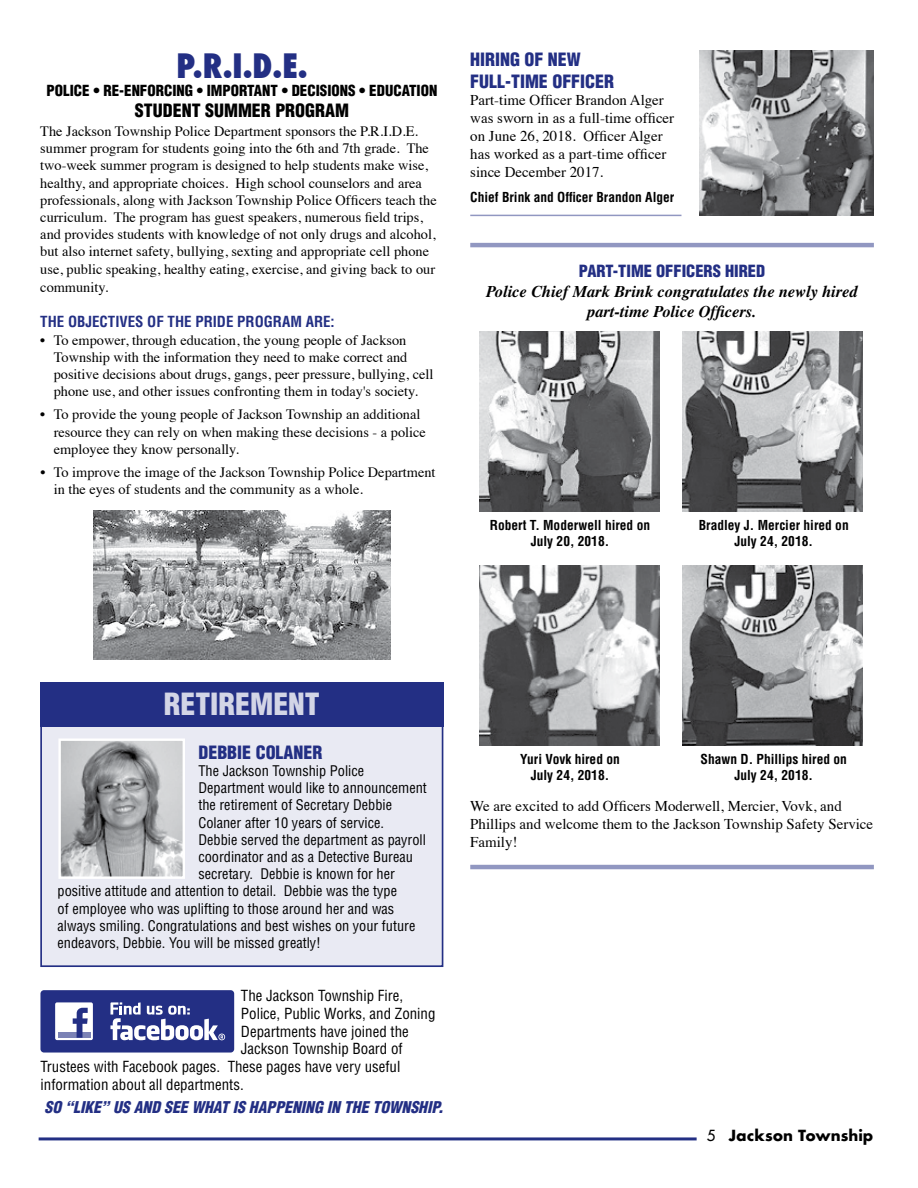
<style>
.page{position:relative;width:918px;height:1188px;background:#fff}
.page>*{position:absolute;margin:0;border:0;box-sizing:border-box;transform-origin:0 0}
.t1{font:800 condensed 32.85px "Futura";color:#232f84}
.t2{font:900 condensed 29.85px "Helvetica";color:#d3d5e6}
.t3{font:900 condensed 17.85px/21.5px "Helvetica";color:#232f84}
.t4{font:900 condensed 17.85px "Helvetica";color:#000}
.t5{font:italic 700 16.35px/19.6px "Times";color:#000;text-align:center}
.t6{font:900 condensed 16.35px "Helvetica";color:#232f84}
.t7{font:italic 900 condensed 15.9px "Helvetica";color:#232f84}
.t8{font:15px/17.9px "Times";color:#000}
.t9{font:condensed 15px "Helvetica";color:#000}
.t10{font:900 condensed 15px "Helvetica";color:#000}
.t11{font:700 condensed 15px "Helvetica";color:#232f84}
.t12{font:700 15px "Futura";color:#000}
.t13{font:14.4px/17.2px "Times";color:#000}
.t14{font:condensed 14.4px "Helvetica";color:#000}
.t15{font:700 condensed 13.5px/16px "Helvetica";color:#000;text-align:center}
.s1{font-weight:400}
</style>
<div class="page">
<hr style="left:39px;top:1137px;width:658px;height:3px;background:#232f84">
<hr style="left:470px;top:215px;width:211px;height:1px;background:#9197c1">
<img style="left:700px;top:51px;width:173px;height:164px">
<div style="left:40px;top:990px;width:194px;height:63px;background:#232f84;border-radius:4px"></div>
<div style="left:55px;top:1002px;width:38px;height:38px;background:#fff;border-radius:2px"></div>
<div style="left:58px;top:1032px;width:32px;height:6px;background:#7b82b5"></div>
<svg style="left:73px;top:1008px;width:15px;height:30px"></svg>
<svg style="left:110px;top:1002px;width:115px;height:38px"></svg>
<div style="left:41px;top:683px;width:402px;height:283px;background:#e9eaf3"></div>
<div style="left:40px;top:682px;width:403px;height:285px;border:2px solid #232f84"></div>
<img style="left:61px;top:741px;width:121px;height:135px">
<div style="left:58px;top:738px;width:127px;height:141px;border:2px solid #fff"></div>
<div style="left:40px;top:682px;width:403px;height:44px;background:#232f84"></div>
<svg style="left:162px;top:726px;width:160px;height:122px"></svg>
<img style="left:94px;top:511px;width:297px;height:148px">
<img style="left:479px;top:331px;width:180px;height:181px">
<img style="left:683px;top:331px;width:180px;height:181px">
<img style="left:479px;top:565px;width:180px;height:181px">
<img style="left:683px;top:565px;width:180px;height:181px">
<hr style="left:470px;top:865px;width:404px;height:4px;background:#9197c1">
<hr style="left:470px;top:243px;width:404px;height:4px;background:#9197c1">
<h1 class="t1" style="left:176px;top:43px;width:133px">P.R.I.D.E.</h1>
<p class="t10" style="left:47px;top:81px;width:392px">POLICE • RE-ENFORCING • IMPORTANT • DECISIONS • EDUCATION</p>
<p class="t4" style="left:135px;top:99px;width:216px">STUDENT SUMMER PROGRAM</p>
<p class="t13" style="left:40px;top:121px;width:398px">The Jackson Township Police Department sponsors the P.R.I.D.E. summer program for students going into the 6th and 7th grade. The two-week summer program is designed to help students make wise, healthy, and appropriate choices. High school counselors and area professionals, along with Jackson Township Police Officers teach the curriculum. The program has guest speakers, numerous field trips, and provides students with knowledge of not only drugs and alcohol, but also internet safety, bullying, sexting and appropriate cell phone use, public speaking, healthy eating, exercise, and giving back to our community.</p>
<p class="t11" style="left:40px;top:313px;width:296px">THE OBJECTIVES OF THE PRIDE PROGRAM ARE:</p>
<p class="t13" style="left:54px;top:330px;width:381px;text-indent:-13px">• To empower, through education, the young people of Jackson Township with the information they need to make correct and positive decisions about drugs, gangs, peer pressure, bullying, cell phone use, and other issues confronting them in today's society.</p>
<p class="t13" style="left:54px;top:405px;width:374px;text-indent:-13px">• To provide the young people of Jackson Township an additional resource they can rely on when making these decisions - a police employee they know personally.</p>
<p class="t13" style="left:54px;top:462px;width:383px;text-indent:-13px">• To improve the image of the Jackson Township Police Department in the eyes of students and the community as a whole.</p>
<p class="t3" style="left:470px;top:49px;width:145px">HIRING OF NEW<br>FULL-TIME OFFICER</p>
<p class="t8" style="left:470px;top:90px;width:205px">Part-time Officer Brandon Alger was sworn in as a full-time officer on June 26, 2018. Officer Alger has worked as a part-time officer since December 2017.</p>
<p class="t15" style="left:470px;top:189px;width:206px">Chief Brink and Officer Brandon Alger</p>
<p class="t6" style="left:579px;top:261px;width:188px">PART-TIME OFFICERS HIRED</p>
<p class="t5" style="left:486px;top:281px;width:373px">Police Chief Mark Brink congratulates the newly hired part-time Police Officers.</p>
<p class="t15" style="left:490px;top:517px;width:162px">Robert T. Moderwell hired on<br>July 20, 2018.</p>
<p class="t15" style="left:699px;top:517px;width:152px">Bradley J. Mercier hired on<br>July 24, 2018.</p>
<h2 class="t2" style="left:164px;top:686px;width:157px">RETIREMENT</h2>
<p class="t3" style="left:198px;top:741px;width:125px">DEBBIE COLANER</p>
<p class="t14" style="left:198px;top:762px;width:167px">The Jackson Township Police</p>
<p class="t14" style="left:198px;top:779px;width:230px">Department would like to announcement</p>
<p class="t14" style="left:198px;top:796px;width:195px">the retirement of Secretary Debbie</p>
<p class="t14" style="left:198px;top:813px;width:187px">Colaner after 10 years of service.</p>
<p class="t14" style="left:198px;top:831px;width:229px">Debbie served the department as payroll</p>
<p class="t14" style="left:198px;top:848px;width:216px">coordinator and as a Detective Bureau</p>
<p class="t14" style="left:198px;top:865px;width:198px">secretary. Debbie is known for her</p>
<p class="t14" style="left:58px;top:882px;width:341px">positive attitude and attention to detail. Debbie was the type</p>
<p class="t14" style="left:58px;top:899px;width:338px">of employee who was uplifting to those around her and was</p>
<p class="t14" style="left:58px;top:917px;width:359px">always smiling. Congratulations and best wishes on your future</p>
<p class="t14" style="left:58px;top:934px;width:265px">endeavors, Debbie. You will be missed greatly!</p>
<p class="t9" style="left:241px;top:986px;width:164px">The Jackson Township Fire,</p>
<p class="t9" style="left:241px;top:1004px;width:196px">Police, Public Works, and Zoning</p>
<p class="t9" style="left:241px;top:1022px;width:169px">Departments have joined the</p>
<p class="t9" style="left:241px;top:1040px;width:163px">Jackson Township Board of</p>
<p class="t9" style="left:41px;top:1058px;width:361px">Trustees with Facebook pages. These pages have very useful</p>
<p class="t9" style="left:41px;top:1075px;width:205px">information about all departments.</p>
<p class="t7" style="left:44px;top:1097px;width:401px">SO “LIKE” US AND SEE WHAT IS HAPPENING IN THE TOWNSHIP.</p>
<p class="t15" style="left:520px;top:751px;width:101px">Yuri Vovk hired on<br>July 24, 2018.</p>
<p class="t15" style="left:701px;top:751px;width:148px">Shawn D. Phillips hired on<br>July 24, 2018.</p>
<p class="t8" style="left:470px;top:796px;width:404px">We are excited to add Officers Moderwell, Mercier, Vovk, and<br>Phillips and welcome them to the Jackson Township Safety Service<br>Family!</p>
<p class="t12" style="left:707px;top:1124px;width:168px"><span class="s1">5</span> Jackson Township</p>
</div>
